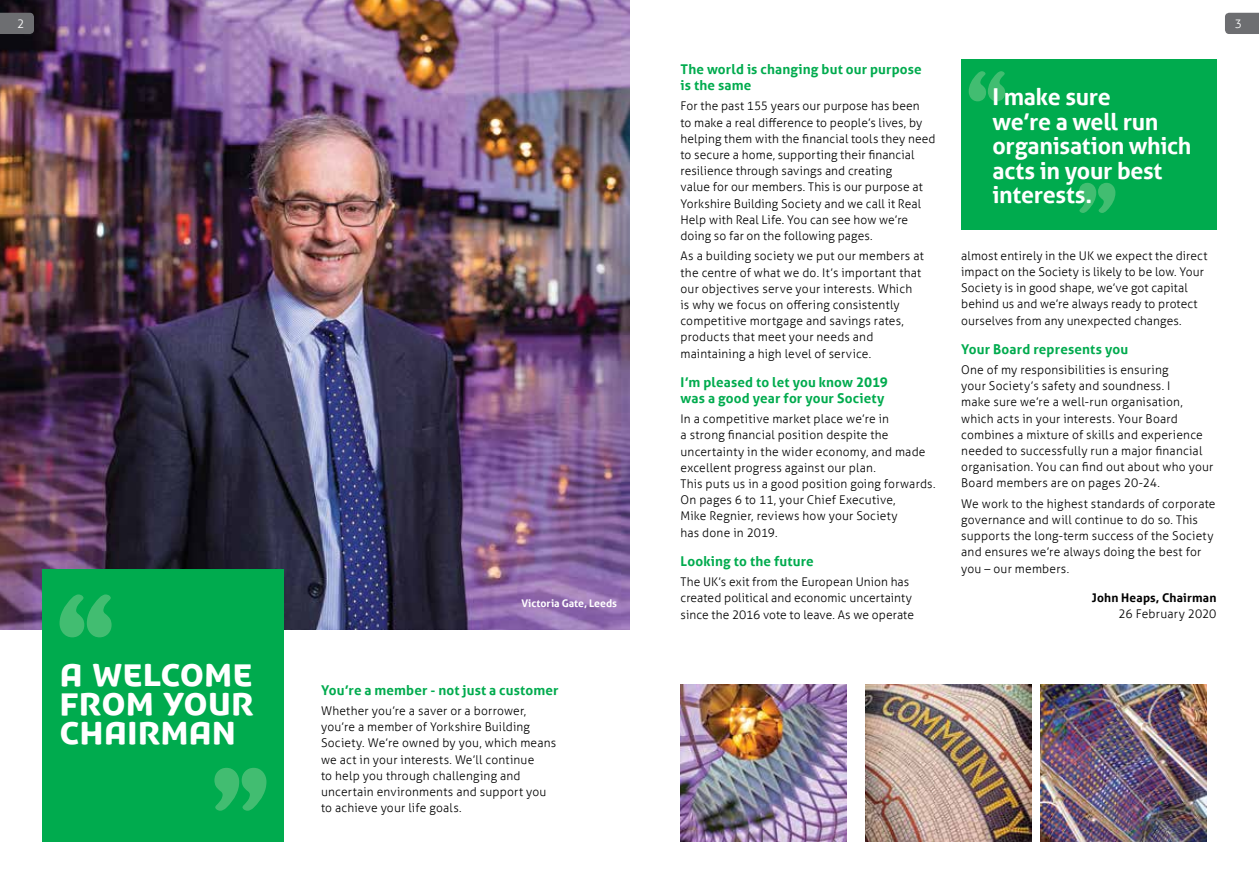
<style>
.page{position:relative;width:1259px;height:893px;background:#fff}
.page>*{position:absolute;margin:0;border:0;box-sizing:border-box;transform-origin:0 0}
.t1{font:41.85px "YBSG Headline";color:#fff}
.t2{font:700 23.25px/24.6px "YBSG Aller";letter-spacing:-.015em;color:#fff}
.t3{font:700 13.5px/16.2px "YBSG Aller";letter-spacing:.015em;color:#00ab4e}
.t4{font:300 12px/16.2px "YBSG Aller";letter-spacing:.015em;color:#000}
.t5{font:700 12px "YBSG Aller";letter-spacing:.015em;color:#000}
.t6{font:300 12px "YBSG Aller";color:#fff}
.t7{font:700 10.5px "YBSG Aller";color:#fff}
</style>
<div class="page">
<img style="left:0;top:0;width:629px;height:629px">
<div style="left:43px;top:570px;width:241px;height:272px;background:#00ab4e"></div>
<svg style="left:0;top:13px;width:34px;height:21px"></svg>
<svg style="left:60px;top:594px;width:52px;height:43px"></svg>
<svg style="left:214px;top:768px;width:52px;height:43px"></svg>
<svg style="left:1225px;top:13px;width:34px;height:21px"></svg>
<img style="left:680px;top:685px;width:166px;height:157px">
<img style="left:1040px;top:685px;width:166px;height:157px">
<img style="left:865px;top:685px;width:166px;height:157px">
<div style="left:961px;top:60px;width:255px;height:170px;background:#00ab4e"></div>
<svg style="left:968px;top:71px;width:37px;height:30px"></svg>
<svg style="left:1079px;top:183px;width:36px;height:30px"></svg>
<p class="t6" style="left:17px;top:16px;width:9px">2</p>
<h1 class="t1" style="left:60px;top:654px;width:194px">A welcome</h1>
<h1 class="t1" style="left:60px;top:683px;width:196px">from your</h1>
<h1 class="t1" style="left:60px;top:711px;width:178px">Chairman</h1>
<p class="t7" style="left:521px;top:597px;width:97px">Victoria Gate, Leeds</p>
<p class="t3" style="left:321px;top:682px;width:239px">You’re a member - not just a customer</p>
<p class="t4" style="left:321px;top:703px;width:237px">Whether you’re a saver or a borrower, you’re a member of Yorkshire Building Society. We’re owned by you, which means we act in your interests. We’ll continue<br>to help you through challenging and uncertain environments and support you to achieve your life goals.</p>
<p class="t3" style="left:680px;top:61px;width:243px">The world is changing but our purpose is the same</p>
<p class="t4" style="left:680px;top:98px;width:257px">For the past 155 years our purpose has been<br>to make a real difference to people’s lives, by helping them with the financial tools they need to secure a home, supporting their financial resilience through savings and creating<br>value for our members. This is our purpose at Yorkshire Building Society and we call it Real Help with Real Life. You can see how we’re doing so far on the following pages.</p>
<p class="t4" style="left:680px;top:248px;width:245px">As a building society we put our members at the centre of what we do. It’s important that our objectives serve your interests. Which is why we focus on offering consistently competitive mortgage and savings rates, products that meet your needs and maintaining a high level of service.</p>
<p class="t3" style="left:680px;top:374px;width:209px">I’m pleased to let you know 2019 was a good year for your Society</p>
<p class="t4" style="left:680px;top:411px;width:256px">In a competitive market place we’re in<br>a strong financial position despite the uncertainty in the wider economy, and made excellent progress against our plan.<br>This puts us in a good position going forwards.<br>On pages 6 to 11, your Chief Executive,<br>Mike Regnier, reviews how your Society<br>has done in 2019.</p>
<p class="t3" style="left:680px;top:553px;width:135px">Looking to the future</p>
<p class="t4" style="left:680px;top:574px;width:235px">The UK’s exit from the European Union has created political and economic uncertainty since the 2016 vote to leave. As we operate</p>
<p class="t6" style="left:1234px;top:16px;width:9px">3</p>
<h2 class="t2" style="left:992px;top:84px;width:200px">I make sure<br>we’re a well run organisation which acts in your best interests.</h2>
<p class="t4" style="left:961px;top:247px;width:248px">almost entirely in the UK we expect the direct impact on the Society is likely to be low. Your Society is in good shape, we’ve got capital behind us and we’re always ready to protect ourselves from any unexpected changes.</p>
<p class="t3" style="left:961px;top:340px;width:168px">Your Board represents you</p>
<p class="t4" style="left:961px;top:362px;width:254px">One of my responsibilities is ensuring<br>your Society’s safety and soundness. I<br>make sure we’re a well-run organisation, which acts in your interests. Your Board combines a mixture of skills and experience needed to successfully run a major financial organisation. You can find out about who your Board members are on pages 20-24.</p>
<p class="t4" style="left:961px;top:495px;width:256px">We work to the highest standards of corporate governance and will continue to do so. This supports the long-term success of the Society and ensures we’re always doing the best for you – our members.</p>
<p class="t5" style="left:1092px;top:590px;width:126px">John Heaps, Chairman</p>
<p class="t4" style="left:1118px;top:605px;width:99px">26 February 2020</p>
</div>
